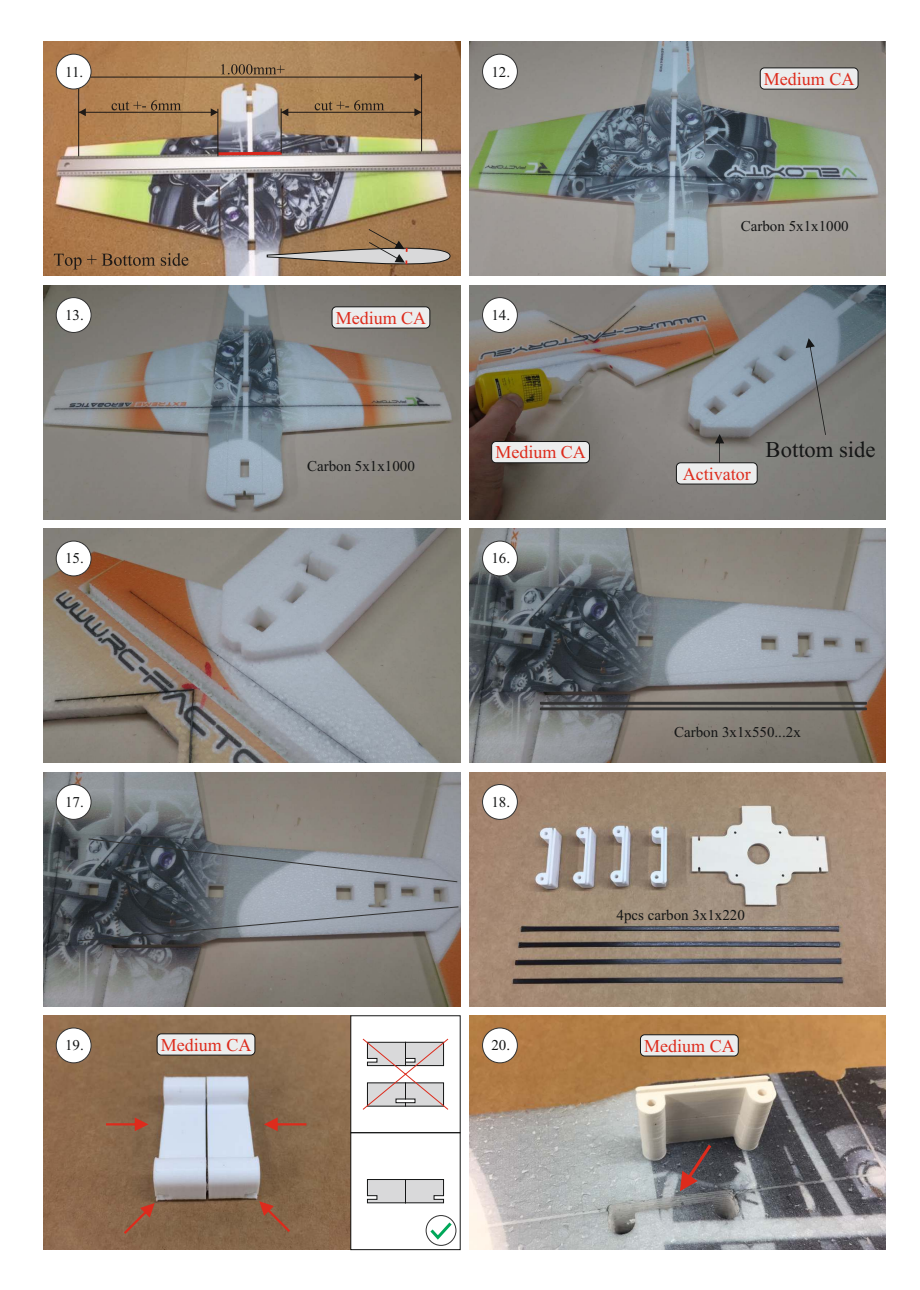
<style>
.page{position:relative;width:920px;height:1290px;background:#fff}
.page>*{position:absolute;margin:0;border:0;box-sizing:border-box;transform-origin:0 0}
.t1{font:22.65px "Times New Roman";color:#151616}
.t2{font:18px "Times New Roman";color:#dd2b1c}
.t3{font:15px "Times New Roman";color:#151616}
</style>
<div class="page">
<img style="left:469px;top:42px;width:417px;height:234px">
<img style="left:43px;top:285px;width:417px;height:234px">
<div style="left:332px;top:307px;width:98px;height:21px;background:#eceded;border:1px solid #151616;border-radius:4px"></div>
<img style="left:43px;top:42px;width:417px;height:234px">
<svg style="left:215px;top:150px;width:70px;height:7px"></svg>
<hr style="left:78px;top:73px;width:1px;height:83px;background:#1f1a17">
<hr style="left:421px;top:74px;width:1px;height:77px;background:#1f1a17">
<hr style="left:79px;top:77px;width:343px;height:1px;background:#1f1a17">
<svg style="left:414px;top:73px;width:8px;height:8px"></svg>
<svg style="left:221px;top:64px;width:64px;height:10px"></svg>
<hr style="left:218px;top:109px;width:1px;height:47px;background:#1f1a17">
<hr style="left:79px;top:112px;width:139px;height:1px;background:#1f1a17">
<svg style="left:79px;top:108px;width:7px;height:8px"></svg>
<svg style="left:211px;top:108px;width:7px;height:8px"></svg>
<hr style="left:281px;top:109px;width:1px;height:44px;background:#1f1a17">
<hr style="left:281px;top:112px;width:141px;height:1px;background:#1f1a17">
<svg style="left:281px;top:108px;width:7px;height:8px"></svg>
<svg style="left:414px;top:108px;width:8px;height:8px"></svg>
<svg style="left:112px;top:100px;width:69px;height:10px"></svg>
<svg style="left:315px;top:100px;width:69px;height:10px"></svg>
<svg style="left:54px;top:253px;width:134px;height:16px;background:#906843"></svg>
<img style="left:469px;top:1016px;width:417px;height:233px">
<img style="left:43px;top:1016px;width:308px;height:233px">
<img style="left:469px;top:772px;width:417px;height:234px">
<img style="left:469px;top:529px;width:417px;height:234px">
<img style="left:43px;top:772px;width:417px;height:234px">
<img style="left:43px;top:529px;width:417px;height:234px">
<img style="left:469px;top:285px;width:417px;height:234px">
<div style="left:56px;top:54px;width:35px;height:35px;background:#fff;border:1px solid #323232;border-radius:50%"></div>
<div style="left:56px;top:297px;width:35px;height:36px;background:#fff;border:1px solid #323232;border-radius:50%"></div>
<div style="left:56px;top:541px;width:35px;height:35px;background:#fff;border:1px solid #323232;border-radius:50%"></div>
<div style="left:56px;top:784px;width:35px;height:36px;background:#fff;border:1px solid #323232;border-radius:50%"></div>
<div style="left:56px;top:1027px;width:35px;height:36px;background:#fff;border:1px solid #323232;border-radius:50%"></div>
<div style="left:482px;top:54px;width:36px;height:35px;background:#fff;border:1px solid #323232;border-radius:50%"></div>
<div style="left:482px;top:297px;width:36px;height:36px;background:#fff;border:1px solid #323232;border-radius:50%"></div>
<div style="left:482px;top:541px;width:36px;height:35px;background:#fff;border:1px solid #323232;border-radius:50%"></div>
<div style="left:482px;top:784px;width:36px;height:36px;background:#fff;border:1px solid #323232;border-radius:50%"></div>
<div style="left:482px;top:1027px;width:36px;height:36px;background:#fff;border:1px solid #323232;border-radius:50%"></div>
<svg style="left:806px;top:338px;width:20px;height:97px;background:#798085"></svg>
<div style="left:491px;top:441px;width:99px;height:22px;background:#eceded;border:1px solid #151616;border-radius:4px"></div>
<div style="left:676px;top:463px;width:81px;height:21px;background:#eceded;border:1px solid #151616;border-radius:4px"></div>
<svg style="left:715px;top:434px;width:9px;height:29px"></svg>
<div style="left:540px;top:702px;width:326px;height:2px;background:#323232;border:1px solid #323232"></div>
<div style="left:540px;top:708px;width:326px;height:2px;background:#323232;border:1px solid #323232"></div>
<svg style="left:88px;top:838px;width:370px;height:44px;background:#74797f"></svg>
<svg style="left:77px;top:906px;width:382px;height:35px;background:#6e737a"></svg>
<div style="left:157px;top:1034px;width:98px;height:21px;background:#eceded;border:1px solid #151616;border-radius:4px"></div>
<svg style="left:106px;top:1117px;width:43px;height:14px"></svg>
<svg style="left:264px;top:1117px;width:42px;height:14px"></svg>
<svg style="left:259px;top:1201px;width:31px;height:31px"></svg>
<svg style="left:124px;top:1203px;width:31px;height:31px"></svg>
<svg style="left:367px;top:1179px;width:77px;height:24px;background:#c1c1c2"></svg>
<div style="left:351px;top:1132px;width:109px;height:118px;border:1px solid #151616"></div>
<svg style="left:362px;top:1038px;width:87px;height:72px"></svg>
<svg style="left:426px;top:1215px;width:30px;height:31px"></svg>
<svg style="left:427px;top:1219px;width:28px;height:23px"></svg>
<svg style="left:680px;top:1145px;width:31px;height:46px"></svg>
<div style="left:640px;top:1034px;width:98px;height:22px;background:#eceded;border:1px solid #151616;border-radius:4px"></div>
<svg style="left:267px;top:229px;width:183px;height:44px;background:#a1876e"></svg>
<div style="left:760px;top:68px;width:98px;height:21px;background:#eceded;border:1px solid #151616;border-radius:4px"></div>
<p class="t3" style="left:65px;top:66px;width:20px">11.</p>
<p class="t3" style="left:491px;top:66px;width:20px">12.</p>
<p class="t2" style="left:764px;top:72px;width:92px">Medium CA</p>
<p class="t3" style="left:741px;top:221px;width:109px">Carbon 5x1x1000</p>
<p class="t3" style="left:65px;top:310px;width:20px">13.</p>
<p class="t2" style="left:336px;top:311px;width:92px">Medium CA</p>
<p class="t3" style="left:491px;top:310px;width:20px">14.</p>
<p class="t3" style="left:307px;top:461px;width:109px">Carbon 5x1x1000</p>
<p class="t2" style="left:495px;top:446px;width:92px">Medium CA</p>
<h1 class="t1" style="left:766px;top:441px;width:111px">Bottom side</h1>
<p class="t2" style="left:683px;top:467px;width:69px">Activator</p>
<p class="t3" style="left:65px;top:553px;width:20px">15.</p>
<p class="t3" style="left:491px;top:553px;width:20px">16.</p>
<p class="t3" style="left:674px;top:727px;width:128px">Carbon 3x1x550...2x</p>
<p class="t3" style="left:65px;top:796px;width:20px">17.</p>
<p class="t3" style="left:491px;top:796px;width:20px">18.</p>
<p class="t3" style="left:617px;top:909px;width:130px">4pcs carbon 3x1x220</p>
<p class="t3" style="left:65px;top:1040px;width:20px">19.</p>
<p class="t2" style="left:161px;top:1038px;width:92px">Medium CA</p>
<p class="t3" style="left:491px;top:1040px;width:20px">20.</p>
<p class="t2" style="left:644px;top:1039px;width:92px">Medium CA</p>
</div>
